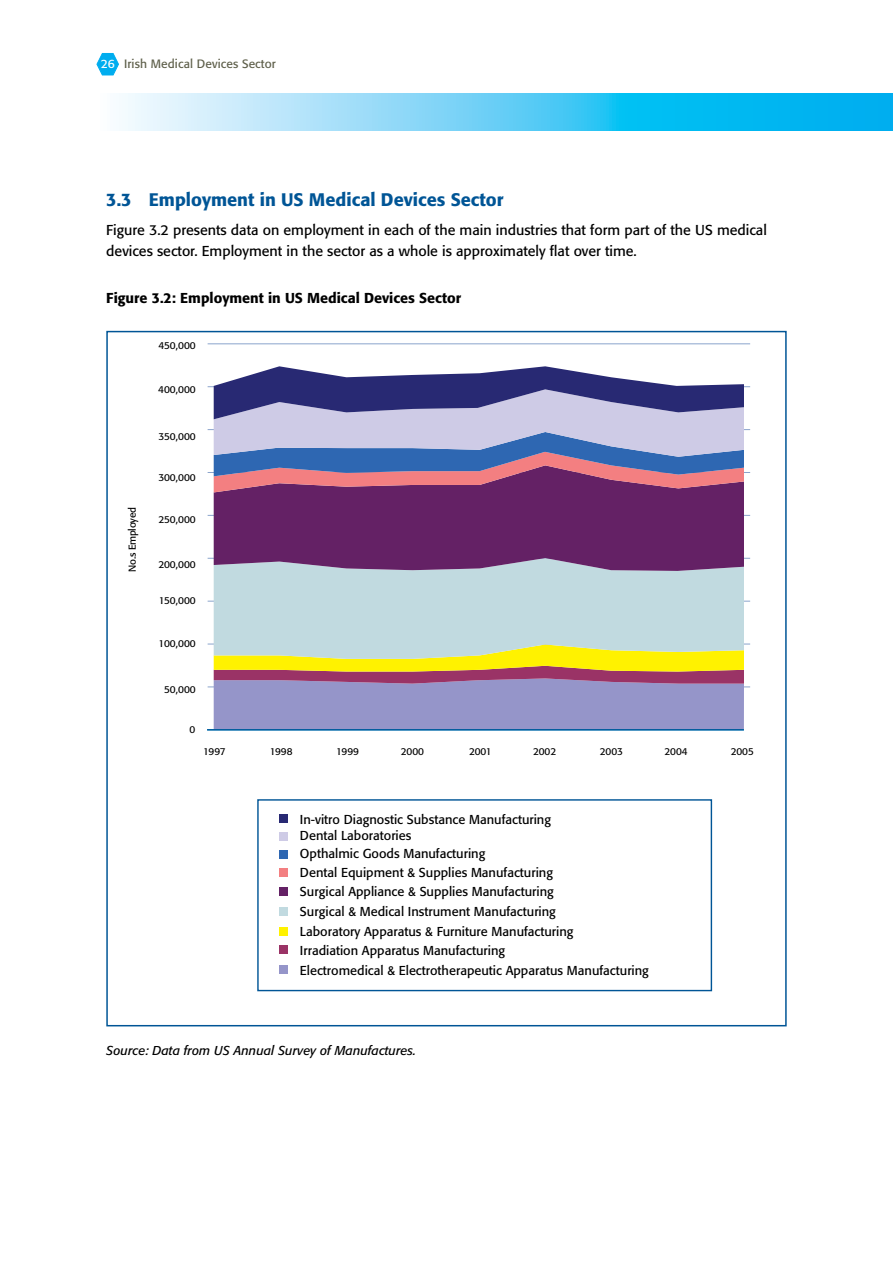
<style>
.page{position:relative;width:893px;height:1263px;background:#fff}
.page>*{position:absolute;margin:0;border:0;box-sizing:border-box;transform-origin:0 0}
.t1{font:500 18px "Formata";color:#005596}
.t2{font:14.25px/21px "Formata";color:#000}
.t3{font:500 14.25px "Formata";color:#000}
.t4{font:12.9px/19.5px "Formata";color:#000}
.t5{font:italic 12.75px "Formata";color:#000}
.t6{font:12px "Formata";letter-spacing:.01em;color:#5f604b}
.t7{font:10.05px "Formata";color:#000}
.t8{font:10.05px "Formata";letter-spacing:-.02em;color:#000}
.s1{color:#fff}
</style>
<div class="page">
<svg style="left:96px;top:53px;width:23px;height:23px"></svg>
<svg style="left:122px;top:93px;width:770px;height:37px;background:#61cff6"></svg>
<hr style="left:892px;top:93px;width:1px;height:37px;background:#00adef">
<hr style="left:208px;top:686px;width:542px;height:1px;background:#8ba4cc">
<hr style="left:208px;top:644px;width:542px;height:1px;background:#8ba4cc">
<hr style="left:208px;top:601px;width:542px;height:1px;background:#8ba4cc">
<hr style="left:208px;top:558px;width:542px;height:1px;background:#8ba4cc">
<hr style="left:208px;top:515px;width:542px;height:1px;background:#8ba4cc">
<hr style="left:208px;top:472px;width:542px;height:1px;background:#8ba4cc">
<hr style="left:208px;top:429px;width:542px;height:1px;background:#8ba4cc">
<hr style="left:208px;top:386px;width:542px;height:1px;background:#8ba4cc">
<hr style="left:208px;top:343px;width:542px;height:1px;background:#8ba4cc">
<svg style="left:214px;top:659px;width:530px;height:70px;background:#a79499"></svg>
<div style="left:214px;top:571px;width:530px;height:88px;background:#c1dae0"></div>
<div style="left:214px;top:492px;width:530px;height:79px;background:#642165"></div>
<svg style="left:214px;top:366px;width:530px;height:126px;background:#8c83af"></svg>
<hr style="left:207px;top:729px;width:537px;height:1px;background:#005596">
<div style="left:279px;top:814px;width:8px;height:9px;background:#282973"></div>
<div style="left:279px;top:832px;width:8px;height:9px;background:#cecbe6"></div>
<div style="left:279px;top:850px;width:8px;height:9px;background:#2e67b2"></div>
<div style="left:279px;top:868px;width:8px;height:9px;background:#f37f81"></div>
<div style="left:279px;top:886px;width:8px;height:9px;background:#642165"></div>
<div style="left:279px;top:907px;width:8px;height:9px;background:#c1dae0"></div>
<div style="left:279px;top:927px;width:8px;height:9px;background:#fff200"></div>
<div style="left:279px;top:945px;width:8px;height:9px;background:#9a3366"></div>
<div style="left:279px;top:965px;width:8px;height:9px;background:#9595c9"></div>
<div style="left:257px;top:799px;width:455px;height:192px;border:1px solid #005596"></div>
<p class="t6" style="left:101px;top:56px;width:177px"><span class="s1">26</span> Irish Medical Devices Sector</p>
<h1 class="t1" style="left:106px;top:188px;width:399px">3.3 Employment in US Medical Devices Sector</h1>
<p class="t2" style="left:106px;top:220px;width:662px">Figure 3.2 presents data on employment in each of the main industries that form part of the US medical devices sector. Employment in the sector as a whole is approximately flat over time.</p>
<p class="t3" style="left:106px;top:289px;width:356px">Figure 3.2: Employment in US Medical Devices Sector</p>
<p class="t7" style="left:158px;top:339px;width:39px">450,000</p>
<p class="t7" style="left:158px;top:383px;width:39px">400,000</p>
<p class="t7" style="left:159px;top:430px;width:39px">350,000</p>
<p class="t8" style="left:126px;top:572px;width:66px;rotate:-90deg">No.s Employed</p>
<p class="t7" style="left:158px;top:472px;width:39px">300,000</p>
<p class="t7" style="left:159px;top:513px;width:39px">250,000</p>
<p class="t7" style="left:158px;top:559px;width:39px">200,000</p>
<p class="t7" style="left:159px;top:594px;width:38px">150,000</p>
<p class="t7" style="left:159px;top:637px;width:39px">100,000</p>
<p class="t7" style="left:164px;top:683px;width:33px">50,000</p>
<p class="t7" style="left:190px;top:724px;width:7px">0</p>
<p class="t7" style="left:203px;top:746px;width:24px">1997</p>
<p class="t7" style="left:270px;top:746px;width:24px">1998</p>
<p class="t7" style="left:336px;top:746px;width:24px">1999</p>
<p class="t7" style="left:401px;top:746px;width:25px">2000</p>
<p class="t7" style="left:469px;top:746px;width:24px">2001</p>
<p class="t7" style="left:533px;top:746px;width:25px">2002</p>
<p class="t7" style="left:600px;top:746px;width:25px">2003</p>
<p class="t7" style="left:665px;top:746px;width:25px">2004</p>
<p class="t7" style="left:731px;top:746px;width:25px">2005</p>
<p class="t4" style="left:300px;top:811px;width:253px;line-height:16.4px">In-vitro Diagnostic Substance Manufacturing<br>Dental Laboratories</p>
<p class="t4" style="left:300px;top:844px;width:255px;line-height:18.8px">Opthalmic Goods Manufacturing<br>Dental Equipment &amp; Supplies Manufacturing<br>Surgical Appliance &amp; Supplies Manufacturing</p>
<p class="t4" style="left:300px;top:901px;width:350px">Surgical &amp; Medical Instrument Manufacturing<br>Laboratory Apparatus &amp; Furniture Manufacturing<br>Irradiation Apparatus Manufacturing<br>Electromedical &amp; Electrotherapeutic Apparatus Manufacturing</p>
<p class="t5" style="left:106px;top:1043px;width:311px">Source: Data from US Annual Survey of Manufactures.</p>
</div>
